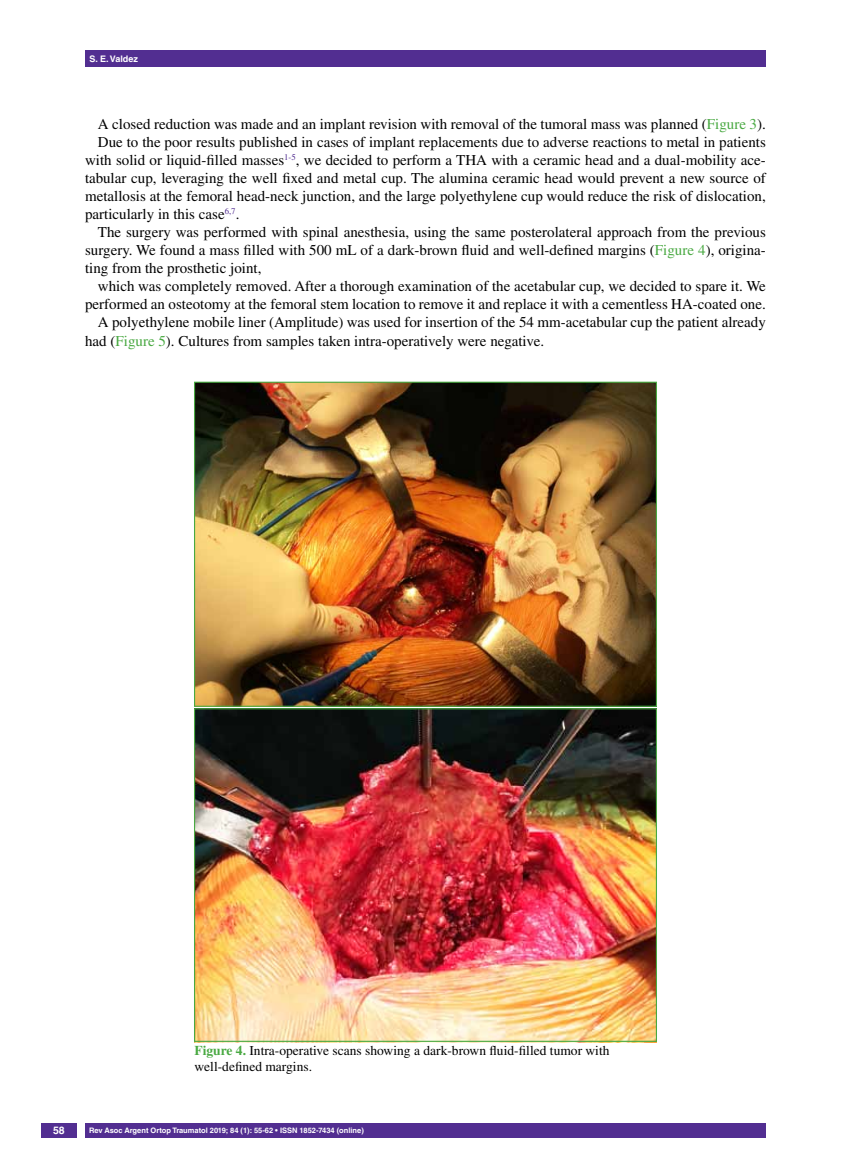
<style>
.page{position:relative;width:851px;height:1170px;background:#fff}
.page>*{position:absolute;margin:0;border:0;box-sizing:border-box;transform-origin:0 0}
.t1{font:15px "Times LT Std";color:#000}
.t2{font:13.5px/16.2px "Times LT Std";color:#000}
.t3{font:700 10.5px "Helvetica LT Std";color:#fff}
.t4{font:700 9px "Helvetica LT Std";color:#fff}
.t5{font:700 7.5px "Helvetica LT Std";color:#fff}
.s1{color:#49a942}
.s2{font-weight:700;color:#49a942}
</style>
<div class="page">
<div style="left:41px;top:1123px;width:36px;height:14px;background:#522e91"></div>
<div style="left:85px;top:50px;width:680px;height:17px;background:#522e91"></div>
<div style="left:85px;top:1123px;width:680px;height:14px;background:#522e91"></div>
<img style="left:196px;top:383px;width:459px;height:321px">
<div style="left:194px;top:381px;width:463px;height:325px;border:1px solid #49a942"></div>
<img style="left:194px;top:710px;width:462px;height:332px">
<div style="left:194px;top:708px;width:463px;height:333px;border:1px solid #49a942"></div>
<p class="t4" style="left:89px;top:53px;width:50px">S. E. Valdez</p>
<p class="t1" style="left:98px;top:116px;width:669px">A closed reduction was made and an implant revision with removal of the tumoral mass was planned (<span class="s1">Figure 3</span>).</p>
<p class="t1" style="left:98px;top:134px;width:669px">Due to the poor results published in cases of implant replacements due to adverse reactions to metal in patients</p>
<p class="t1" style="left:85px;top:152px;width:682px">with solid or liquid-filled masses<sup>1-5</sup>, we decided to perform a THA with a ceramic head and a dual-mobility ace-</p>
<p class="t1" style="left:85px;top:170px;width:682px">tabular cup, leveraging the well fixed and metal cup. The alumina ceramic head would prevent a new source of</p>
<p class="t1" style="left:85px;top:188px;width:682px">metallosis at the femoral head-neck junction, and the large polyethylene cup would reduce the risk of dislocation,</p>
<p class="t1" style="left:85px;top:206px;width:156px">particularly in this case<sup>6,7</sup>.</p>
<p class="t1" style="left:98px;top:224px;width:669px">The surgery was performed with spinal anesthesia, using the same posterolateral approach from the previous</p>
<p class="t1" style="left:85px;top:242px;width:682px">surgery. We found a mass filled with 500 mL of a dark-brown fluid and well-defined margins (<span class="s1">Figure 4</span>), origina-</p>
<p class="t1" style="left:85px;top:260px;width:178px">ting from the prosthetic joint,</p>
<p class="t1" style="left:98px;top:278px;width:669px">which was completely removed. After a thorough examination of the acetabular cup, we decided to spare it. We</p>
<p class="t1" style="left:85px;top:296px;width:682px">performed an osteotomy at the femoral stem location to remove it and replace it with a cementless HA-coated one.</p>
<p class="t1" style="left:98px;top:314px;width:669px">A polyethylene mobile liner (Amplitude) was used for insertion of the 54 mm-acetabular cup the patient already</p>
<p class="t1" style="left:85px;top:332px;width:460px">had (<span class="s1">Figure 5</span>). Cultures from samples taken intra-operatively were negative.</p>
<p class="t3" style="left:53px;top:1124px;width:13px">58</p>
<p class="t2" style="left:194px;top:1042px;width:416px"><span class="s2">Figure 4.</span> Intra-operative scans showing a dark-brown fluid-filled tumor with well-defined margins.</p>
<p class="t5" style="left:89px;top:1125px;width:276px">Rev Asoc Argent Ortop Traumatol 2019; 84 (1): 55-62 • ISSN 1852-7434 (online)</p>
</div>
